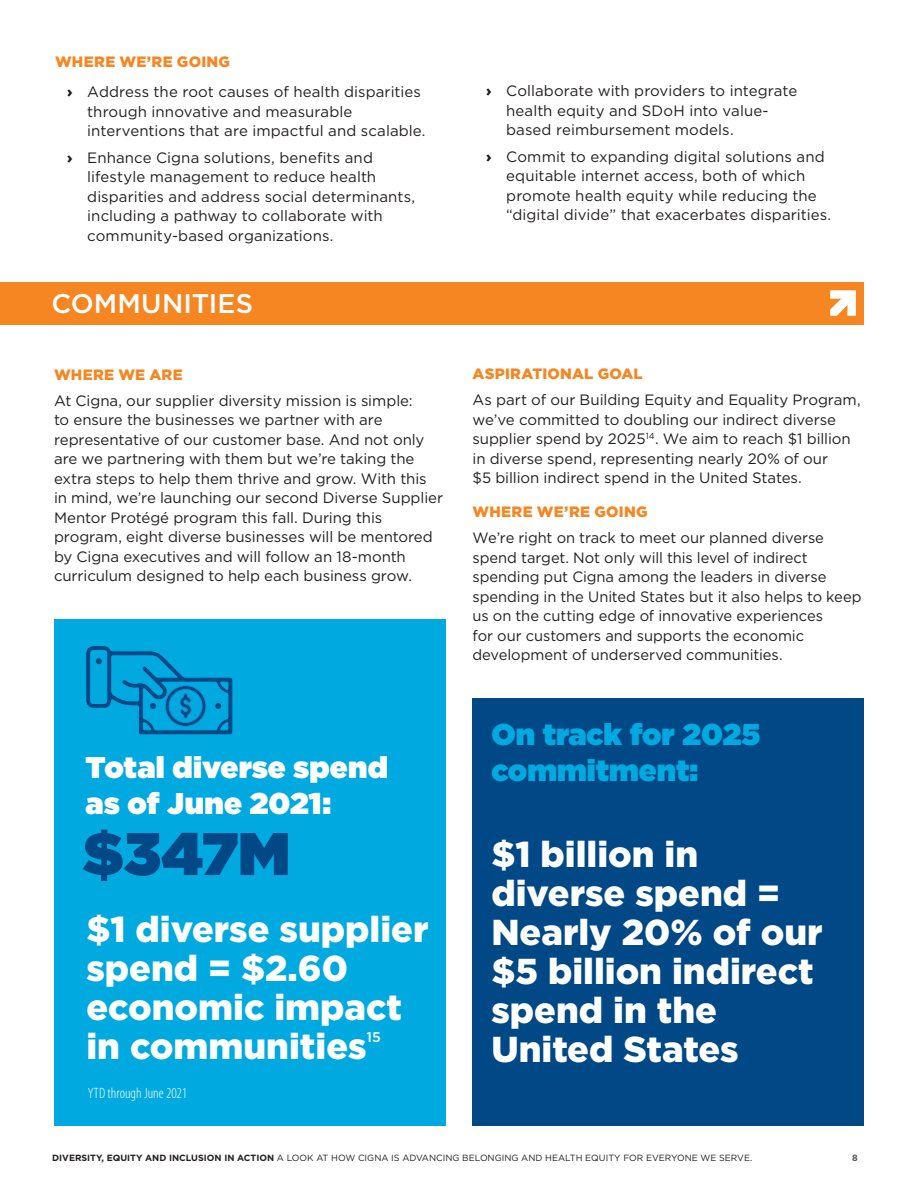
<style>
.page{position:relative;width:918px;height:1188px;background:#fff}
.page>*{position:absolute;margin:0;border:0;box-sizing:border-box;transform-origin:0 0}
.bullets{font:900 60px "Gotham";color:#004986}
.t1{font:900 36px/39px "Gotham";color:#fff}
.bullets-2{font:900 30px/36px "Gotham";letter-spacing:.005em;color:#fff}
.body_copy{font:900 30px/36px "Gotham";color:#00aae0}
.t2{font:500 27px "Gotham";letter-spacing:.005em;color:#fff}
.body_copy-2{font:15px/19.5px "Gotham";color:#231f20}
.body_copy-3{font:900 15px "Gotham";letter-spacing:.015em;color:#f68621}
.bullets-3{font:300 condensed 15px "Myriad Pro";color:#fff}
.bullets-4{font:900 15px "Gotham";letter-spacing:.02em;color:#f68621}
.t3{font:500 13.95px "Gotham";color:#fff}
.t4{font:9px "Gotham";color:#231f20}
.t5{font:700 9px "Gotham";color:#57585a}
.s1{font-weight:900}
.s2{font-weight:700}
</style>
<div class="page">
<div style="left:54px;top:619px;width:392px;height:507px;background:#00aae0"></div>
<div style="left:0;top:282px;width:864px;height:42px;background:#f68621"></div>
<svg style="left:830px;top:290px;width:26px;height:26px"></svg>
<div style="left:472px;top:698px;width:392px;height:428px;background:#004986"></div>
<svg style="left:86px;top:646px;width:147px;height:89px"></svg>
<p class="bullets-4" style="left:55px;top:51px;width:177px">WHERE WE’RE GOING</p>
<p class="body_copy-2" style="left:87px;top:82px;width:340px;text-indent:-20px"><span class="s1">›</span> Address the root causes of health disparities through innovative and measurable interventions that are impactful and scalable.</p>
<p class="body_copy-2" style="left:87px;top:147px;width:329px;text-indent:-20px"><span class="s1">›</span> Enhance Cigna solutions, benefits and lifestyle management to reduce health disparities and address social determinants, including a pathway to collaborate with community-based organizations.</p>
<p class="t2" style="left:51px;top:285px;width:203px">COMMUNITIES</p>
<p class="body_copy-3" style="left:54px;top:364px;width:130px">WHERE WE ARE</p>
<p class="body_copy-2" style="left:54px;top:391px;width:391px">At Cigna, our supplier diversity mission is simple:<br>to ensure the businesses we partner with are representative of our customer base. And not only are we partnering with them but we’re taking the extra steps to help them thrive and grow. With this in mind, we’re launching our second Diverse Supplier Mentor Protégé program this fall. During this program, eight diverse businesses will be mentored by Cigna executives and will follow an 18-month curriculum designed to help each business grow.</p>
<p class="bullets-2" style="left:86px;top:749px;width:304px">Total diverse spend as of June 2021:</p>
<p class="bullets" style="left:82px;top:811px;width:209px">$347M</p>
<p class="t1" style="left:86px;top:910px;width:344px">$1 diverse supplier spend = $2.60 economic impact in communities</p>
<p class="t3" style="left:367px;top:1028px;width:16px">15</p>
<p class="bullets-3" style="left:88px;top:1085px;width:101px">YTD through June 2021</p>
<p class="body_copy-2" style="left:506px;top:81px;width:292px;text-indent:-20px"><span class="s1">›</span> Collaborate with providers to integrate health equity and SDoH into value&shy;based reimbursement models.</p>
<p class="body_copy-2" style="left:506px;top:146px;width:326px;text-indent:-20px"><span class="s1">›</span> Commit to expanding digital solutions and equitable internet access, both of which promote health equity while reducing the “digital divide” that exacerbates disparities.</p>
<p class="body_copy-3" style="left:472px;top:363px;width:172px">ASPIRATIONAL GOAL</p>
<p class="body_copy-2" style="left:472px;top:390px;width:390px">As part of our Building Equity and Equality Program, we’ve committed to doubling our indirect diverse supplier spend by 2025<sup>14</sup>. We aim to reach $1 billion in diverse spend, representing nearly 20% of our<br>$5 billion indirect spend in the United States.</p>
<p class="body_copy-3" style="left:472px;top:501px;width:177px">WHERE WE’RE GOING</p>
<p class="body_copy-2" style="left:472px;top:528px;width:391px">We’re right on track to meet our planned diverse spend target. Not only will this level of indirect spending put Cigna among the leaders in diverse spending in the United States but it also helps to keep us on the cutting edge of innovative experiences<br>for our customers and supports the economic development of underserved communities.</p>
<p class="body_copy" style="left:491px;top:716px;width:270px">On track for 2025 commitment:</p>
<p class="t1" style="left:491px;top:834px;width:208px">$1 billion in</p>
<p class="t1" style="left:491px;top:873px;width:290px">diverse spend =</p>
<p class="t1" style="left:491px;top:912px;width:333px">Nearly 20% of our</p>
<p class="t1" style="left:491px;top:951px;width:324px">$5 billion indirect spend in the<br>United States</p>
<p class="t4" style="left:52px;top:1152px;width:702px"><span class="s2">DIVERSITY, EQUITY AND INCLUSION IN ACTION</span> A LOOK AT HOW CIGNA IS ADVANCING BELONGING AND HEALTH EQUITY FOR EVERYONE WE SERVE.</p>
<p class="t5" style="left:852px;top:1152px;width:7px">8</p>
</div>
